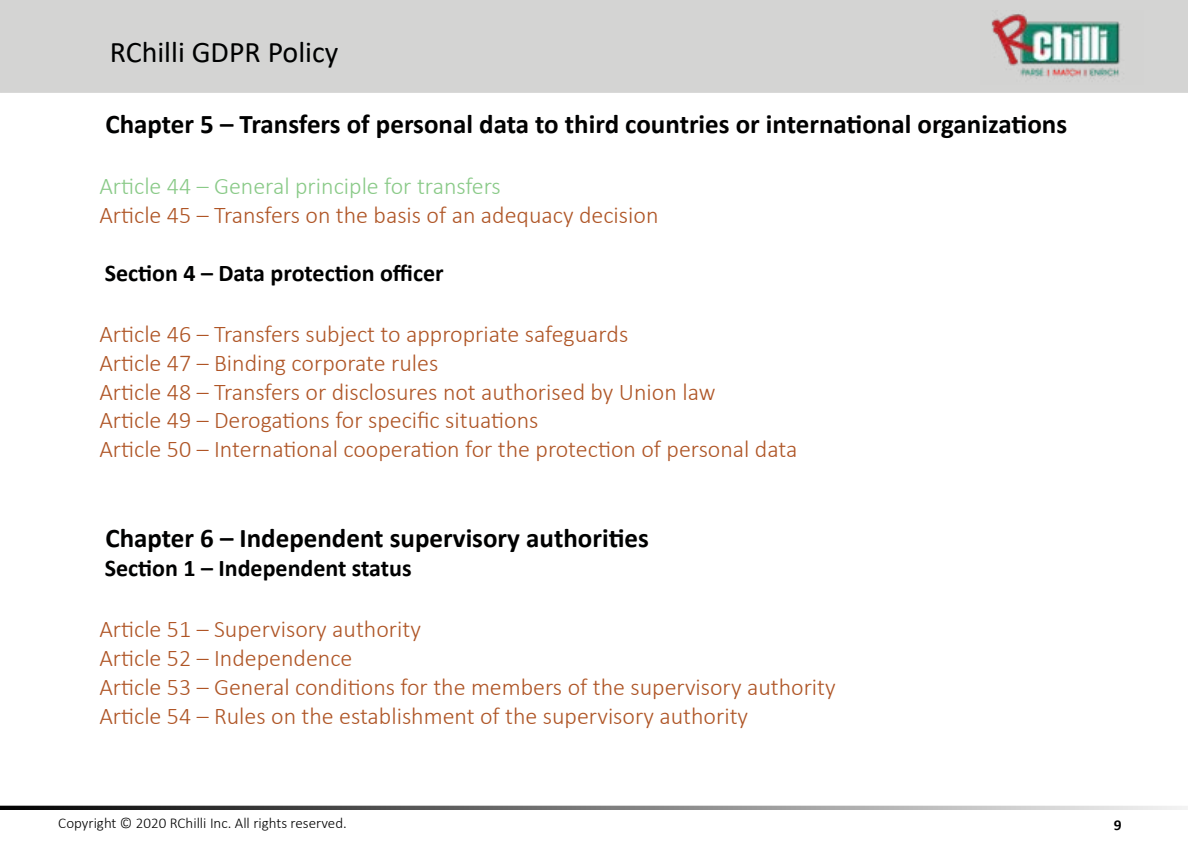
<style>
.page{position:relative;width:1188px;height:864px;background:#fff}
.page>*{position:absolute;margin:0;border:0;box-sizing:border-box;transform-origin:0 0}
.t1{font:30px "Calibri";color:#000101}
.t2{font:700 27px "Calibri";color:#000101}
.t3{font:300 24px/28.8px "Calibri";color:#af5526}
.t4{font:700 24px "Calibri";color:#000101}
.t5{font:300 24px "Calibri";color:#8aca88}
.t6{font:300 15px "Calibri";color:#000101}
.t7{font:700 15px "Calibri";color:#000101}
</style>
<div class="page">
<div style="left:0;top:806px;width:1188px;height:4px;border:2px solid #000"></div>
<div style="left:1px;top:1px;width:1186px;height:91px;background:#d4d4d3"></div>
<div style="left:0;top:0;width:1188px;height:93px;border:2px solid #d4d4d3"></div>
<img style="left:991px;top:14px;width:130px;height:65px">
<p class="t1" style="left:110px;top:32px;width:230px">RChilli GDPR Policy</p>
<p class="t2" style="left:105px;top:105px;width:963px">Chapter 5 – Transfers of personal data to third countries or international organizations</p>
<p class="t5" style="left:99px;top:172px;width:403px">Article 44 – General principle for transfers</p>
<p class="t3" style="left:99px;top:201px;width:561px">Article 45 – Transfers on the basis of an adequacy decision</p>
<p class="t4" style="left:105px;top:256px;width:340px">Section 4 – Data protection officer</p>
<p class="t3" style="left:99px;top:319px;width:699px">Article 46 – Transfers subject to appropriate safeguards<br>Article 47 – Binding corporate rules<br>Article 48 – Transfers or disclosures not authorised by Union law<br>Article 49 – Derogations for specific situations<br>Article 50 – International cooperation for the protection of personal data</p>
<p class="t2" style="left:105px;top:519px;width:545px">Chapter 6 – Independent supervisory authorities</p>
<p class="t4" style="left:105px;top:551px;width:308px">Section 1 – Independent status</p>
<p class="t3" style="left:99px;top:615px;width:738px">Article 51 – Supervisory authority<br>Article 52 – Independence<br>Article 53 – General conditions for the members of the supervisory authority Article 54 – Rules on the establishment of the supervisory authority</p>
<p class="t6" style="left:58px;top:813px;width:290px">Copyright © 2020 RChilli Inc. All rights reserved.</p>
<p class="t7" style="left:1114px;top:814px;width:9px">9</p>
</div>
